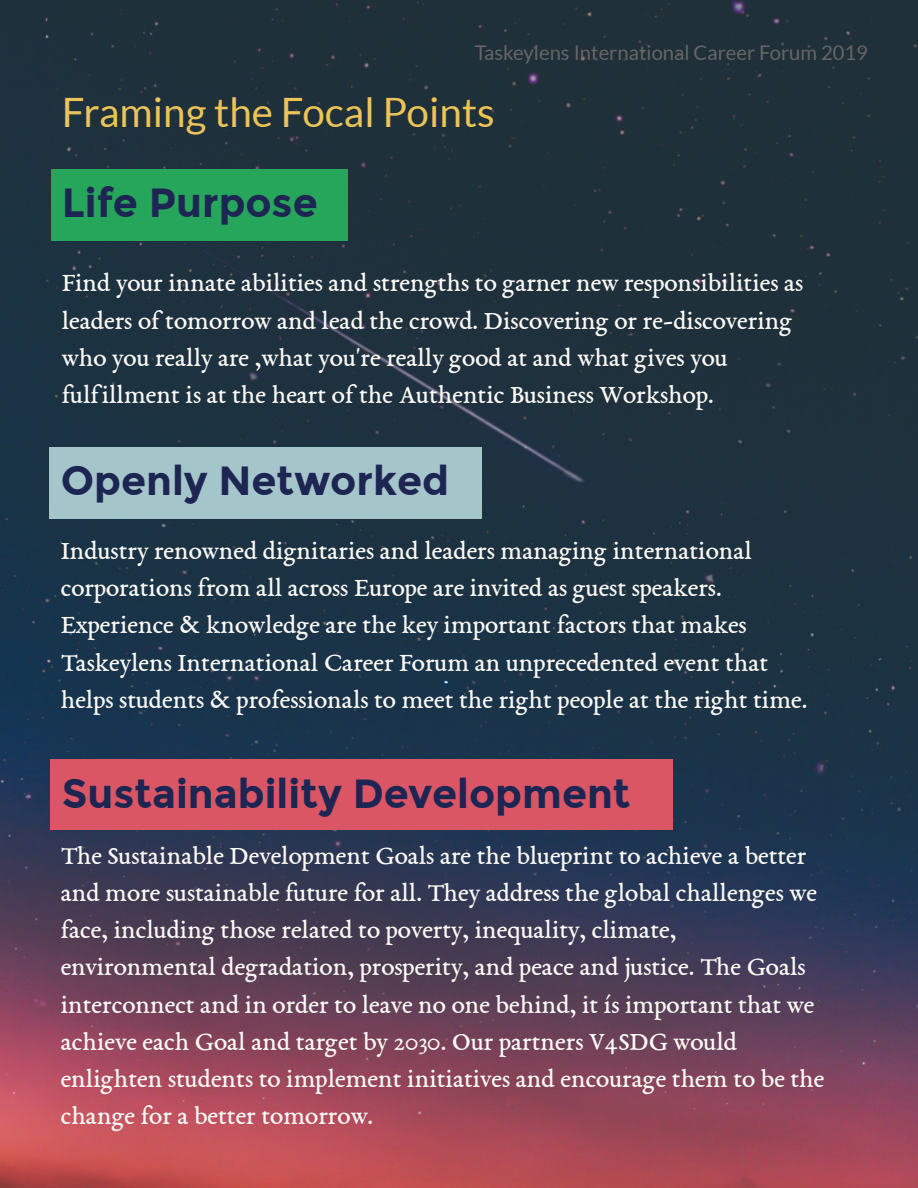
<style>
.page{position:relative;width:918px;height:1188px;background:#fff}
.page>*{position:absolute;margin:0;border:0;box-sizing:border-box;transform-origin:0 0}
.t1{font:700 40.5px "Montserrat";color:#1d2652}
.t2{font:40.5px "Lato";color:#ecc357}
.t3{font:27px/37.2px "EB Garamond 08";color:#fcfaf6}
.t4{font:20.25px "Lato";color:#666}
</style>
<div class="page">
<img style="left:0;top:0;width:918px;height:1188px">
<div style="left:51px;top:169px;width:297px;height:72px;background:#26a65b"></div>
<div style="left:50px;top:447px;width:432px;height:72px;background:#a4c5c9"></div>
<div style="left:51px;top:759px;width:622px;height:71px;background:#da5664"></div>
<p class="t4" style="left:475px;top:41px;width:395px">Taskeylens International Career Forum 2019</p>
<h1 class="t2" style="left:62px;top:90px;width:434px">Framing the Focal Points</h1>
<h1 class="t1" style="left:62px;top:179px;width:257px">Life Purpose</h1>
<p class="t3" style="left:62px;top:266px;width:743px">Find your innate abilities and strengths to garner new responsibilities as leaders of tomorrow and lead the crowd. Discovering or re-discovering who you really are ,what you're really good at and what gives you fulfillment is at the heart of the Authentic Business Workshop.</p>
<h1 class="t1" style="left:61px;top:457px;width:390px">Openly Networked</h1>
<p class="t3" style="left:61px;top:533px;width:748px">Industry renowned dignitaries and leaders managing international corporations from all across Europe are invited as guest speakers.<br>Experience &amp; knowledge are the key important factors that makes Taskeylens International Career Forum an unprecedented event that helps students &amp; professionals to meet the right people at the right time.</p>
<h1 class="t1" style="left:62px;top:769px;width:570px">Sustainability Development</h1>
<p class="t3" style="left:61px;top:838px;width:765px">The Sustainable Development Goals are the blueprint to achieve a better and more sustainable future for all. They address the global challenges we face, including those related to poverty, inequality, climate, environmental degradation, prosperity, and peace and justice. The Goals interconnect and in order to leave no one behind, it ís important that we achieve each Goal and target by 2030. Our partners V4SDG would enlighten students to implement initiatives and encourage them to be the change for a better tomorrow.</p>
</div>
